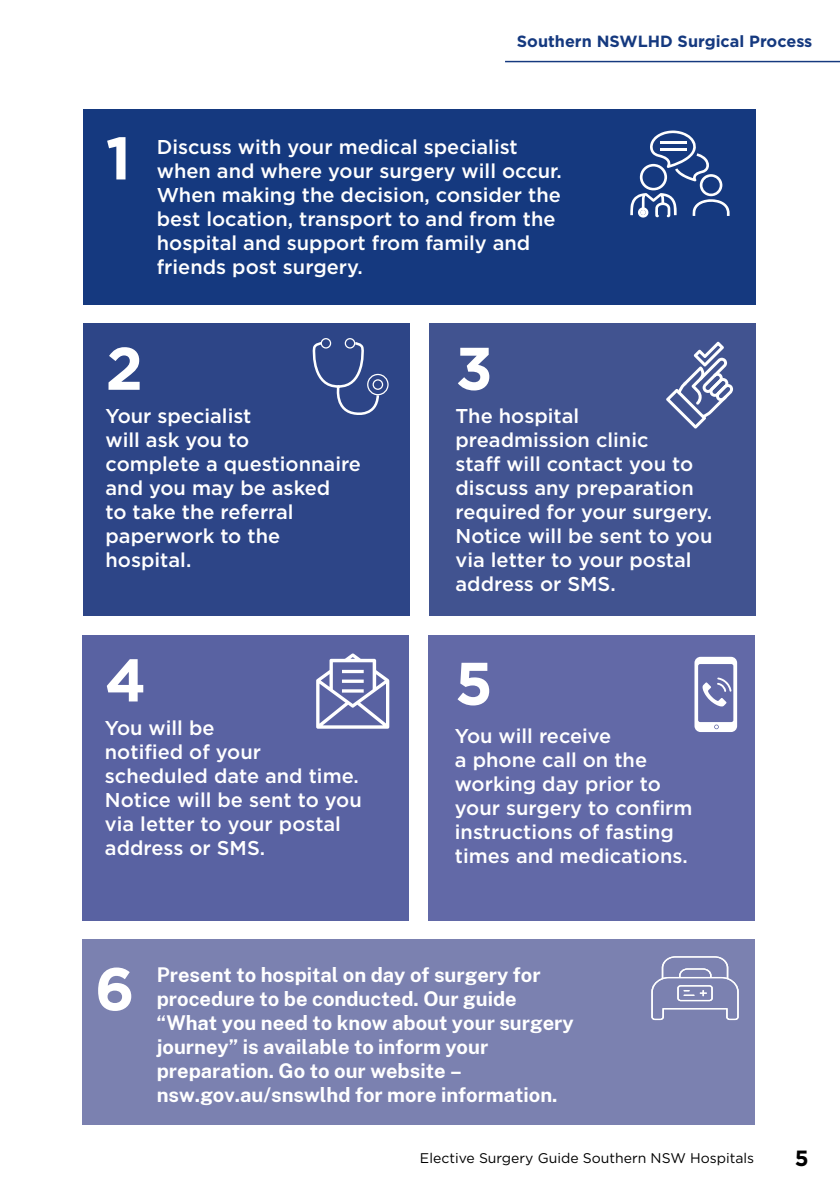
<style>
.page{position:relative;width:840px;height:1191px;background:#fff}
.page>*{position:absolute;margin:0;border:0;box-sizing:border-box;transform-origin:0 0}
.t1{font:700 60px "Gotham";color:#fff}
.t2{font:700 22px "Gotham";color:#000}
.t3{font:500 20px/24px "Gotham";color:#fff}
.t4{font:700 20px/24px "Public Sans";color:#fff}
.t5{font:700 16.2px "Gotham";color:#15397f}
.t6{font:14px "Gotham";color:#000}
</style>
<div class="page">
<div style="left:428px;top:323px;width:327px;height:293px;background:#415390"></div>
<div style="left:428px;top:635px;width:326px;height:285px;background:#6269a7"></div>
<div style="left:82px;top:635px;width:326px;height:285px;background:#5962a2"></div>
<div style="left:82px;top:939px;width:672px;height:185px;background:#7b81b0"></div>
<div style="left:83px;top:109px;width:672px;height:196px;background:#15397f"></div>
<div style="left:83px;top:323px;width:326px;height:293px;background:#2d4587"></div>
<hr style="left:504px;top:61px;width:335px;height:1px;background:#15397f">
<svg style="left:316px;top:653px;width:73px;height:75px"></svg>
<svg style="left:630px;top:130px;width:99px;height:88px"></svg>
<svg style="left:312px;top:338px;width:77px;height:77px"></svg>
<svg style="left:666px;top:342px;width:66px;height:87px"></svg>
<svg style="left:694px;top:657px;width:42px;height:75px"></svg>
<svg style="left:651px;top:956px;width:87px;height:64px"></svg>
<h6 class="t5" style="left:516px;top:31px;width:297px">Southern NSWLHD Surgical Process</h6>
<p class="t1" style="left:106px;top:118px;width:27px">1</p>
<p class="t3" style="left:157px;top:135px;width:406px">Discuss with your medical specialist when and where your surgery will occur.<br>When making the decision, consider the best location, transport to and from the hospital and support from family and friends post surgery.</p>
<p class="t1" style="left:105px;top:329px;width:39px">2</p>
<p class="t1" style="left:455px;top:329px;width:39px">3</p>
<p class="t3" style="left:105px;top:404px;width:147px">Your specialist</p>
<p class="t3" style="left:455px;top:404px;width:125px">The hospital</p>
<p class="t3" style="left:105px;top:428px;width:145px">will ask you to</p>
<p class="t3" style="left:455px;top:428px;width:194px">preadmission clinic</p>
<p class="t3" style="left:105px;top:452px;width:257px">complete a questionnaire</p>
<p class="t3" style="left:455px;top:452px;width:239px">staf will contact you to</p>
<p class="t3" style="left:105px;top:476px;width:226px">and you may be asked</p>
<p class="t3" style="left:455px;top:476px;width:239px">discuss any preparation</p>
<p class="t3" style="left:105px;top:500px;width:189px">to take the referral</p>
<p class="t3" style="left:455px;top:500px;width:258px">required for your surgery.</p>
<p class="t3" style="left:105px;top:524px;width:176px">paperwork to the</p>
<p class="t3" style="left:455px;top:524px;width:258px">Notice will be sent to you</p>
<p class="t3" style="left:105px;top:548px;width:87px">hospital.</p>
<p class="t3" style="left:455px;top:548px;width:237px">via letter to your postal</p>
<p class="t3" style="left:455px;top:572px;width:162px">address or SMS.</p>
<p class="t1" style="left:105px;top:640px;width:43px">4</p>
<p class="t1" style="left:454px;top:644px;width:39px">5</p>
<p class="t3" style="left:105px;top:715px;width:111px">You will be</p>
<p class="t3" style="left:105px;top:739px;width:157px">notifed of your</p>
<p class="t3" style="left:105px;top:763px;width:255px">scheduled date and time.</p>
<p class="t3" style="left:105px;top:787px;width:258px">Notice will be sent to you</p>
<p class="t3" style="left:105px;top:811px;width:237px">via letter to your postal</p>
<p class="t3" style="left:105px;top:835px;width:162px">address or SMS.</p>
<p class="t3" style="left:454px;top:723px;width:158px">You will receive</p>
<p class="t3" style="left:454px;top:747px;width:194px">a phone call on the</p>
<p class="t3" style="left:454px;top:771px;width:207px">working day prior to</p>
<p class="t3" style="left:454px;top:795px;width:239px">your surgery to confrm</p>
<p class="t3" style="left:454px;top:819px;width:220px">instructions of fasting</p>
<p class="t3" style="left:454px;top:843px;width:234px">times and medications.</p>
<p class="t1" style="left:95px;top:949px;width:41px">6</p>
<p class="t4" style="left:157px;top:961px;width:418px">Present to hospital on day of surgery for procedure to be conducted. Our guide “What you need to know about your surgery journey” is available to inform your preparation. Go to our website – nsw.gov.au/snswlhd for more information.</p>
<p class="t6" style="left:420px;top:1149px;width:335px">Elective Surgery Guide Southern NSW Hospitals</p>
<p class="t2" style="left:794px;top:1143px;width:15px">5</p>
</div>
